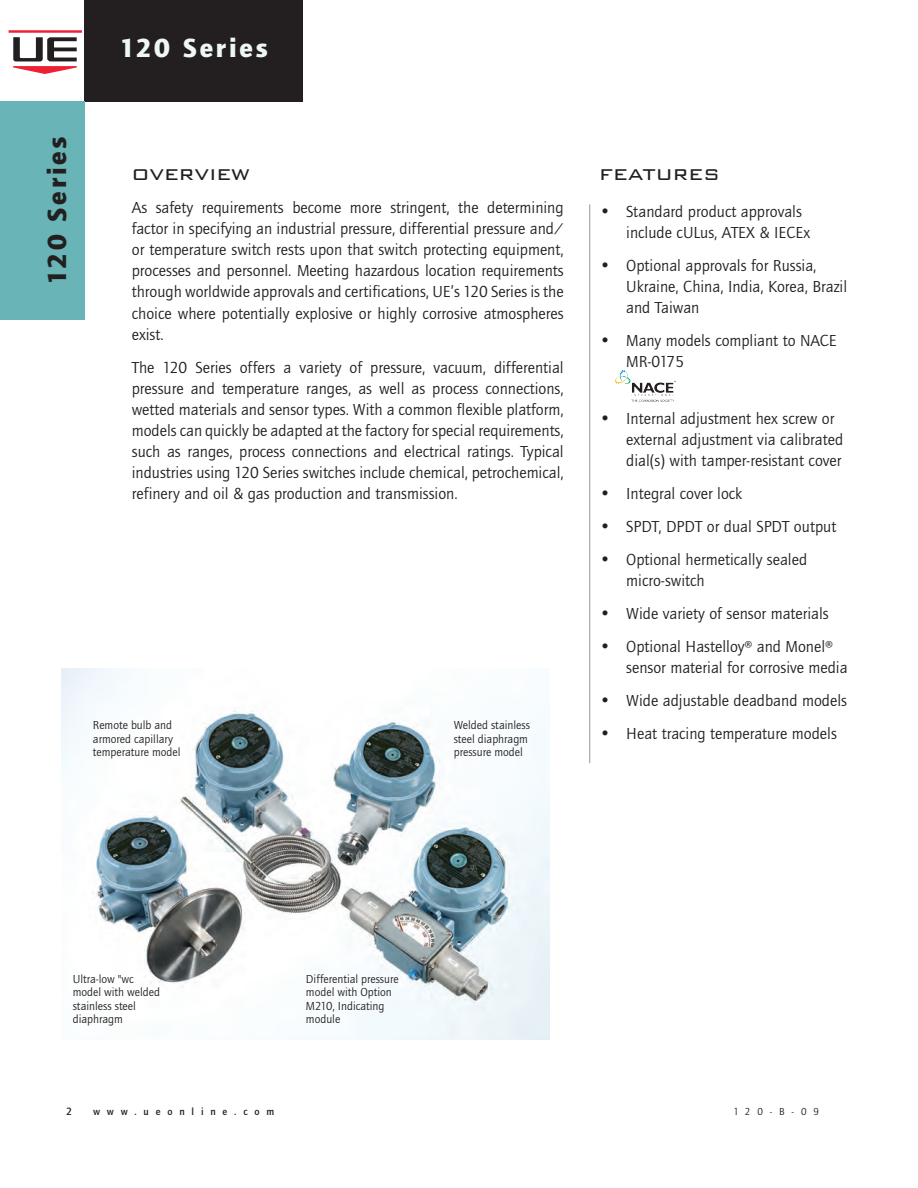
<style>
.page{position:relative;width:918px;height:1188px;background:#fff}
.page>*{position:absolute;margin:0;border:0;box-sizing:border-box;transform-origin:0 0}
.t1{font:900 27px "Quay Sans ITC";letter-spacing:.1em;color:#eef6f6}
.t2{font:900 27px "Quay Sans ITC";color:#231f20}
.t3{font:300 25.5px "Bank Gothic BT";color:#231f20}
.t4{font:16.5px/21px "Quay Sans ITC";color:#231f20}
.t5{font:12px/13.5px "Quay Sans ITC";color:#231f20}
.t6{font:10.8px "Quay Sans Md ITC";color:#231f20}
.t7{font:10.5px "Quay Sans Md ITC";letter-spacing:.65em;color:#231f20}
.t8{font:10.5px "Quay Sans ITC";color:#231f20}
.s1{font-size:18px}
</style>
<div class="page">
<div style="left:85px;top:0;width:218px;height:101px;background:#231f20"></div>
<img style="left:61px;top:668px;width:489px;height:372px">
<hr style="left:589px;top:204px;width:1px;height:559px;background:#939598">
<div style="left:0;top:101px;width:85px;height:219px;background:#68b4b6"></div>
<hr style="left:9px;top:30px;width:73px;height:3px;background:#ee2132">
<svg style="left:13px;top:37px;width:64px;height:37px"></svg>
<img style="left:616px;top:370px;width:59px;height:32px">
<h1 class="t1" style="left:120px;top:32px;width:150px">120 Series</h1>
<h1 class="t2" style="left:41px;top:285px;width:150px;rotate:-90deg">120 Series</h1>
<h2 class="t3" style="left:132px;top:160px;width:120px">overview</h2>
<h2 class="t3" style="left:599px;top:160px;width:122px">features</h2>
<p class="t4" style="left:132px;top:198px;width:433px;text-align:justify">As safety requirements become more stringent, the determining factor in specifying an industrial pressure, differential pressure and/ or temperature switch rests upon that switch protecting equipment, processes and personnel. Meeting hazardous location requirements through worldwide approvals and certifications, UE’s 120 Series is the choice where potentially explosive or highly corrosive atmospheres exist.</p>
<p class="t4" style="left:132px;top:357px;width:433px;text-align:justify">The 120 Series offers a variety of pressure, vacuum, differential pressure and temperature ranges, as well as process connections, wetted materials and sensor types. With a common flexible platform, models can quickly be adapted at the factory for special requirements, such as ranges, process connections and electrical ratings. Typical industries using 120 Series switches include chemical, petrochemical, refinery and oil &amp; gas production and transmission.</p>
<p class="t5" style="left:93px;top:718px;width:89px">Remote bulb and armored capillary temperature model</p>
<p class="t5" style="left:454px;top:718px;width:78px">Welded stainless steel diaphragm pressure model</p>
<p class="t4" style="left:626px;top:201px;width:185px;text-indent:-27px"><span class="s1">•</span> Standard product approvals include cULus, ATEX &amp; IECEx</p>
<p class="t4" style="left:626px;top:255px;width:222px;text-indent:-27px"><span class="s1">•</span> Optional approvals for Russia,<br>Ukraine, China, India, Korea, Brazil and Taiwan</p>
<p class="t4" style="left:626px;top:330px;width:212px;text-indent:-27px"><span class="s1">•</span> Many models compliant to NACE<br>MR-0175</p>
<p class="t4" style="left:626px;top:408px;width:218px;text-indent:-27px"><span class="s1">•</span> Internal adjustment hex screw or external adjustment via calibrated dial(s) with tamper-resistant cover</p>
<p class="t4" style="left:599px;top:483px;width:145px"><span class="s1">•</span> Integral cover lock</p>
<p class="t4" style="left:599px;top:516px;width:239px"><span class="s1">•</span> SPDT, DPDT or dual SPDT output</p>
<p class="t4" style="left:626px;top:549px;width:182px;text-indent:-27px"><span class="s1">•</span> Optional hermetically sealed micro-switch</p>
<p class="t4" style="left:599px;top:603px;width:231px"><span class="s1">•</span> Wide variety of sensor materials</p>
<p class="t4" style="left:626px;top:636px;width:223px;text-indent:-27px"><span class="s1">•</span> Optional Hastelloy® and Monel® sensor material for corrosive media</p>
<p class="t4" style="left:599px;top:690px;width:249px"><span class="s1">•</span> Wide adjustable deadband models</p>
<p class="t4" style="left:599px;top:723px;width:239px"><span class="s1">•</span> Heat tracing temperature models</p>
<p class="t5" style="left:73px;top:972px;width:89px">Ultra-low "wc model with welded stainless steel diaphragm</p>
<p class="t5" style="left:306px;top:972px;width:94px">Differential pressure model with Option<br>M210, Indicating module</p>
<p class="t6" style="left:66px;top:1106px;width:7px">2</p>
<p class="t7" style="left:93px;top:1106px;width:183px">www.ueonline.com</p>
<p class="t8" style="left:734px;top:1106px;width:87px">120-B-09</p>
</div>
